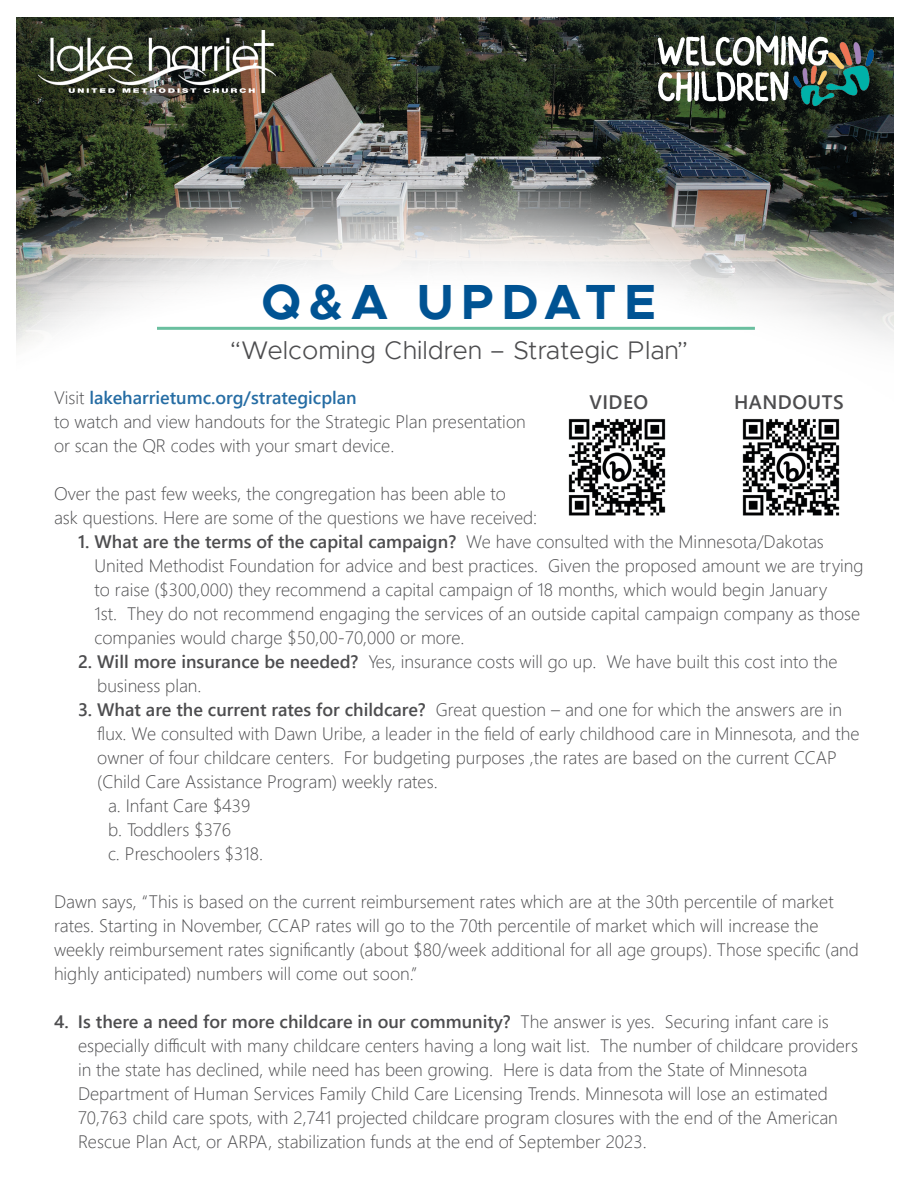
<style>
.page{position:relative;width:918px;height:1188px;background:#fff}
.page>*{position:absolute;margin:0;border:0;box-sizing:border-box;transform-origin:0 0}
.t1{font:700 49.5px "Metropolis";letter-spacing:.15em;color:#005393}
.t2{font:300 25.5px "Metropolis";letter-spacing:.025em;color:#4d4d4f}
.t3{font:600 19.5px "Segoe UI";letter-spacing:.025em;color:#4d4d4f}
.t4{font:300 18px/24px "Segoe UI";color:#4d4d4f}
.t5{font:600 18px "Segoe UI";color:#266da4}
.s1{font-weight:300;color:#4d4d4f}
.s2{font-weight:600}
</style>
<div class="page">
<img style="left:16px;top:17px;width:877px;height:146px">
<img style="left:16px;top:163px;width:878px;height:185px">
<img style="left:653px;top:30px;width:226px;height:80px">
<img style="left:39px;top:30px;width:236px;height:63px">
<hr style="left:157px;top:327px;width:598px;height:3px;background:#6abf9f">
<img style="left:568px;top:418px;width:98px;height:98px">
<img style="left:742px;top:418px;width:98px;height:98px">
<p class="t1" style="left:262px;top:271px;width:396px">Q&amp;A UPDATE</p>
<p class="t2" style="left:230px;top:335px;width:459px">“Welcoming Children – Strategic Plan”</p>
<p class="t3" style="left:589px;top:384px;width:60px">VIDEO</p>
<p class="t3" style="left:734px;top:384px;width:111px">HANDOUTS</p>
<p class="t5" style="left:54px;top:380px;width:304px"><span class="s1">Visit</span> lakeharrietumc.org/strategicplan</p>
<p class="t4" style="left:54px;top:408px;width:473px">to watch and view handouts for the Strategic Plan presentation or scan the QR codes with your smart device.</p>
<p class="t4" style="left:54px;top:480px;width:485px">Over the past few weeks, the congregation has been able to<br>ask questions. Here are some of the questions we have received:</p>
<p class="t4" style="left:95px;top:528px;width:771px;text-indent:-17px"><span class="s2">1. What are the terms of the capital campaign?</span> We have consulted with the Minnesota/Dakotas United Methodist Foundation for advice and best practices. Given the proposed amount we are trying to raise ($300,000) they recommend a capital campaign of 18 months, which would begin January<br>1st. They do not recommend engaging the services of an outside capital campaign company as those companies would charge $50,00-70,000 or more.</p>
<p class="t4" style="left:97px;top:648px;width:742px;text-indent:-19px"><span class="s2">2. Will more insurance be needed?</span> Yes, insurance costs will go up. We have built this cost into the business plan.</p>
<p class="t4" style="left:97px;top:696px;width:764px;text-indent:-19px"><span class="s2">3. What are the current rates for childcare?</span> Great question – and one for which the answers are in flux. We consulted with Dawn Uribe, a leader in the field of early childhood care in Minnesota, and the owner of four childcare centers. For budgeting purposes ,the rates are based on the current CCAP (Child Care Assistance Program) weekly rates.</p>
<p class="t4" style="left:108px;top:792px;width:144px">a. Infant Care $439</p>
<p class="t4" style="left:108px;top:816px;width:125px">b. Toddlers $376</p>
<p class="t4" style="left:108px;top:840px;width:157px">c. Preschoolers $318.</p>
<p class="t4" style="left:54px;top:888px;width:806px">Dawn says, “This is based on the current reimbursement rates which are at the 30th percentile of market rates. Starting in November, CCAP rates will go to the 70th percentile of market which will increase the weekly reimbursement rates significantly (about $80/week additional for all age groups). Those specific (and highly anticipated) numbers will come out soon.”</p>
<p class="t4" style="left:78px;top:1008px;width:782px;text-indent:-24px"><span class="s2">4. Is there a need for more childcare in our community?</span> The answer is yes. Securing infant care is especially difficult with many childcare centers having a long wait list. The number of childcare providers in the state has declined, while need has been growing. Here is data from the State of Minnesota Department of Human Services Family Child Care Licensing Trends. Minnesota will lose an estimated 70,763 child care spots, with 2,741 projected childcare program closures with the end of the American Rescue Plan Act, or ARPA, stabilization funds at the end of September 2023.</p>
</div>
